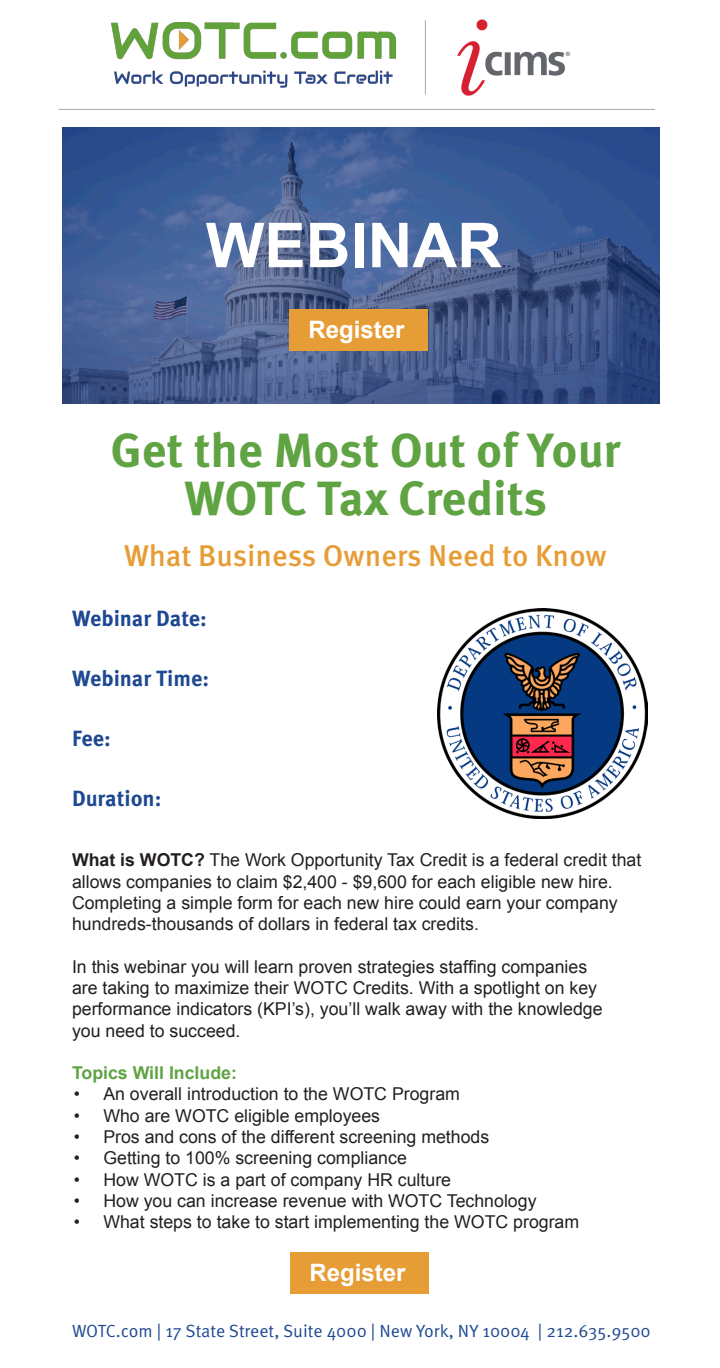
<style>
.page{position:relative;width:720px;height:1368px;background:#fff}
.page>*{position:absolute;margin:0;border:0;box-sizing:border-box;transform-origin:0 0}
.t1{font:700 62px "Arial";color:#fff}
.t2{font:700 48px/48px "Meta Pro";color:#5fa343;text-align:center}
.t3{font:500 30px "Meta Pro";color:#e79d36}
.t4{font:700 24px "Arial";color:#fff}
.t5{font:700 22px "Meta Pro";color:#1e4992}
.t6{font:17.8px/21.2px "Arial";color:#231f20}
.t7{font:700 17.8px "Arial";color:#5fa343}
.t8{font:17.6px "Meta Pro Norm";color:#1e4992}
.s1{font-weight:700}
</style>
<div class="page">
<img style="left:62px;top:128px;width:597px;height:275px">
<hr style="left:425px;top:20px;width:1px;height:74px;background:#a8a9ad">
<hr style="left:59px;top:109px;width:596px;height:1px;background:#a8a9ad">
<div style="left:289px;top:309px;width:139px;height:41px;background:#e79d36"></div>
<div style="left:290px;top:1252px;width:139px;height:42px;background:#e79d36"></div>
<img style="left:437px;top:609px;width:210px;height:210px">
<img style="left:457px;top:19px;width:114px;height:77px">
<img style="left:111px;top:23px;width:284px;height:64px">
<p class="t1" style="left:206px;top:204px;width:298px">WEBINAR</p>
<p class="t4" style="left:308px;top:314px;width:98px">Register</p>
<p class="t2" style="left:110px;top:424px;width:512px">Get the Most Out of Your<br>WOTC Tax Credits</p>
<p class="t3" style="left:124px;top:532px;width:484px">What Business Owners Need to Know</p>
<p class="t5" style="left:72px;top:601px;width:136px">Webinar Date:</p>
<p class="t5" style="left:72px;top:661px;width:139px">Webinar Time:</p>
<p class="t5" style="left:72px;top:721px;width:40px">Fee:</p>
<p class="t5" style="left:72px;top:781px;width:91px">Duration:</p>
<p class="t6" style="left:72px;top:850px;width:571px"><span class="s1">What is WOTC?</span> The Work Opportunity Tax Credit is a federal credit that allows companies to claim $2,400 - $9,600 for each eligible new hire.<br>Completing a simple form for each new hire could earn your company hundreds-thousands of dollars in federal tax credits.</p>
<p class="t6" style="left:72px;top:956px;width:532px">In this webinar you will learn proven strategies staffing companies are taking to maximize their WOTC Credits. With a spotlight on key performance indicators (KPI’s), you’ll walk away with the knowledge you need to succeed.</p>
<p class="t7" style="left:72px;top:1061px;width:167px">Topics Will Include:</p>
<p class="t6" style="left:74px;top:1084px;width:388px">• An overall introduction to the WOTC Program</p>
<p class="t6" style="left:74px;top:1105px;width:308px">• Who are WOTC eligible employees</p>
<p class="t6" style="left:74px;top:1126px;width:417px">• Pros and cons of the different screening methods</p>
<p class="t6" style="left:74px;top:1148px;width:335px">• Getting to 100% screening compliance</p>
<p class="t6" style="left:74px;top:1169px;width:379px">• How WOTC is a part of company HR culture</p>
<p class="t6" style="left:74px;top:1190px;width:464px">• How you can increase revenue with WOTC Technology</p>
<p class="t6" style="left:74px;top:1211px;width:507px">• What steps to take to start implementing the WOTC program</p>
<p class="t4" style="left:309px;top:1257px;width:98px">Register</p>
<p class="t8" style="left:72px;top:1318px;width:580px">WOTC.com | 17 State Street, Suite 4000 | New York, NY 10004 | 212.635.9500</p>
</div>
